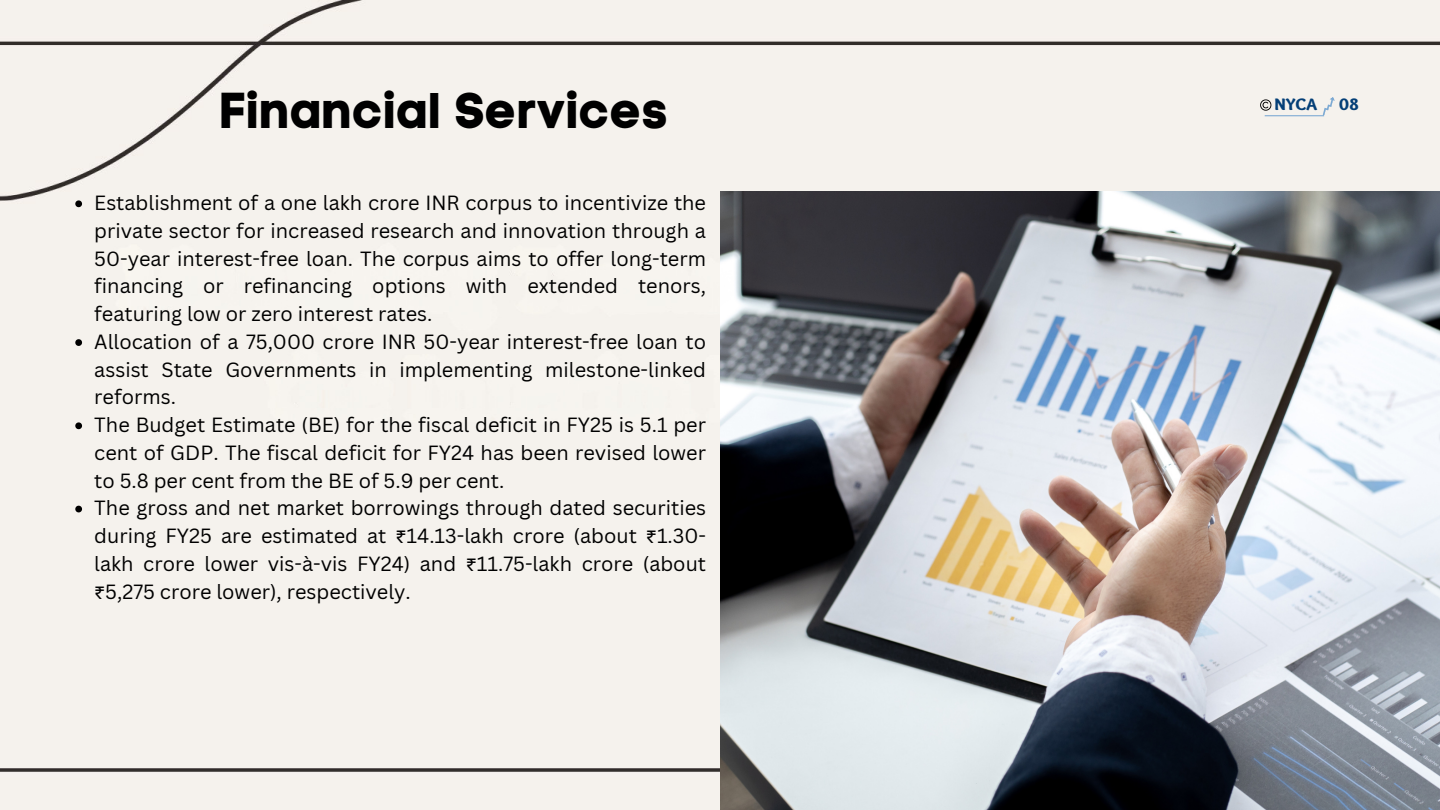
<style>
.page{position:relative;width:1440px;height:810px;background:#f5f2ed}
.page>*{position:absolute;margin:0;border:0;box-sizing:border-box;transform-origin:0 0}
.t1{font:50px "Code Pro Bold LC";color:#000}
.t2{font:20px/27.8px "Canva Sans";color:#000}
.t3{font:900 17.3px "Sukar";color:#043f77}
.s1{font-family:"Noto Sans Gurmukhi"}
</style>
<div class="page">
<svg style="left:1317px;top:97px;width:22px;height:19px"></svg>
<hr style="left:1265px;top:115px;width:59px;height:1px;background:#7ba9d3">
<svg style="left:1260px;top:99px;width:11px;height:12px"></svg>
<img style="left:720px;top:191px;width:720px;height:619px">
<svg style="left:75px;top:200px;width:7px;height:7px"></svg>
<svg style="left:75px;top:339px;width:7px;height:7px"></svg>
<svg style="left:75px;top:422px;width:7px;height:7px"></svg>
<svg style="left:75px;top:506px;width:7px;height:6px"></svg>
<h1 class="t1" style="left:219px;top:80px;width:450px">Financial Services</h1>
<p class="t2" style="left:94px;top:189px;width:613px">Establishment of a one lakh crore INR corpus to incentivize the private sector for increased research and innovation through a 50-year interest-free loan. The corpus aims to offer long-term financing or refinancing options with extended tenors, featuring low or zero interest rates.<br>Allocation of a 75,000 crore INR 50-year interest-free loan to assist State Governments in implementing milestone-linked reforms.<br>The Budget Estimate (BE) for the fiscal deficit in FY25 is 5.1 per cent of GDP. The fiscal deficit for FY24 has been revised lower to 5.8 per cent from the BE of 5.9 per cent.<br>The gross and net market borrowings through dated securities during FY25 are estimated at <span class="s1">₹</span>14.13-lakh crore (about <span class="s1">₹</span>1.30- lakh crore lower vis-à-vis FY24) and <span class="s1">₹</span>11.75-lakh crore (about <span class="s1">₹</span>5,275 crore lower), respectively.</p>
<p class="t3" style="left:1274px;top:94px;width:44px">NYCA</p>
<p class="t3" style="left:1339px;top:94px;width:21px">08</p>
</div>
